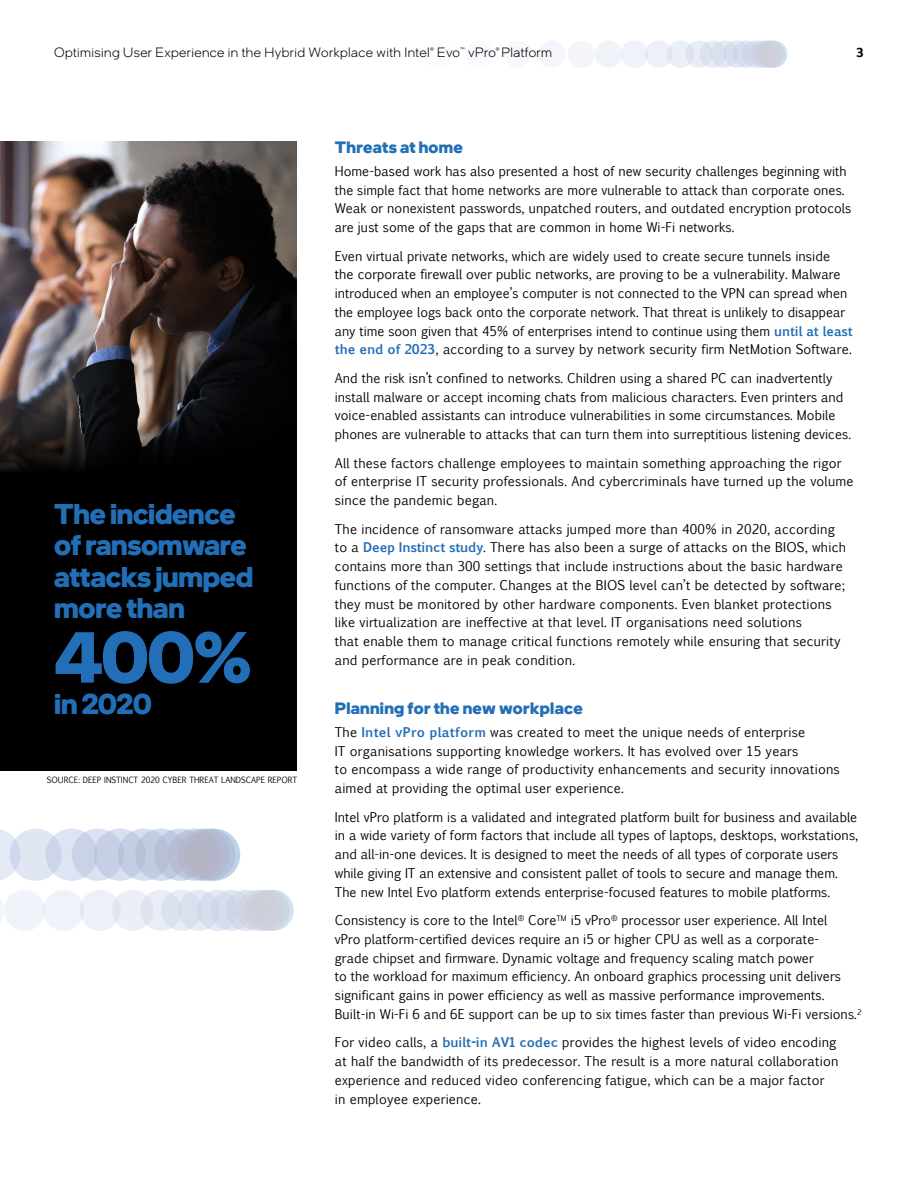
<style>
.page{position:relative;width:918px;height:1188px;background:#fff}
.page>*{position:absolute;margin:0;border:0;box-sizing:border-box;transform-origin:0 0}
.t1{font:700 72px "Intel One Display";color:#226fb7}
.t2{font:700 28.65px/31.3px "Intel One Display";letter-spacing:-.01em;color:#226fb7}
.Intel_-_Subhead{font:700 16.5px "Intel One Display";letter-spacing:.02em;color:#226fb7}
.t3{font:300 13.5px "Intel One Display";letter-spacing:.03em;color:#000}
.t4{font:700 13.5px "Intel Clear";color:#000}
.Intel_-_Body{font:12.9px/18.8px "Euphemia UCAS";letter-spacing:.005em;color:#000}
.t5{font:8.25px "Euphemia UCAS";color:#000}
.s1{font-weight:700;color:#226fb7}
</style>
<div class="page">
<div style="left:0;top:141px;width:297px;height:630px;background:#000"></div>
<img style="left:0;top:141px;width:297px;height:279px">
<div style="left:568px;top:41px;width:27px;height:27px;background:#f3f5fa;border-radius:50%"></div>
<div style="left:538px;top:41px;width:27px;height:27px;background:#f5f6fb;border-radius:50%"></div>
<div style="left:504px;top:41px;width:27px;height:27px;background:#f7f8fc;border-radius:50%"></div>
<div style="left:466px;top:41px;width:27px;height:27px;background:#f9fafd;border-radius:50%"></div>
<div style="left:595px;top:41px;width:27px;height:27px;background:#f1f3fa;border-radius:50%"></div>
<div style="left:621px;top:41px;width:27px;height:27px;background:#eff2f9;border-radius:50%"></div>
<div style="left:645px;top:41px;width:27px;height:27px;background:#edf0f8;border-radius:50%"></div>
<div style="left:667px;top:41px;width:27px;height:27px;background:#ebeff7;border-radius:50%"></div>
<div style="left:685px;top:41px;width:28px;height:27px;background:#e9edf6;border-radius:50%"></div>
<div style="left:699px;top:41px;width:28px;height:27px;background:#dbe1ef;border-radius:50%"></div>
<div style="left:711px;top:41px;width:27px;height:27px;background:#d9e0ee;border-radius:50%"></div>
<div style="left:723px;top:41px;width:28px;height:27px;background:#d7deed;border-radius:50%"></div>
<div style="left:732px;top:41px;width:28px;height:27px;background:#d6ddec;border-radius:50%"></div>
<div style="left:742px;top:41px;width:28px;height:27px;background:#d0d5e5;border-radius:50%"></div>
<div style="left:750px;top:41px;width:27px;height:27px;background:#cfd4e4;border-radius:50%"></div>
<div style="left:754px;top:41px;width:28px;height:27px;background:#cdd0de;border-radius:50%"></div>
<div style="left:760px;top:41px;width:28px;height:27px;background:linear-gradient(to right,#cac8d2,#d2dded);border-radius:50%"></div>
<svg style="left:0;top:829px;width:21px;height:51px"></svg>
<svg style="left:10px;top:829px;width:52px;height:52px;background:#dee4f2"></svg>
<div style="left:45px;top:829px;width:53px;height:52px;background:linear-gradient(to bottom,#d7dfef,#d9e1f0);border-radius:50%"></div>
<svg style="left:72px;top:829px;width:52px;height:52px"></svg>
<svg style="left:94px;top:829px;width:52px;height:52px"></svg>
<svg style="left:118px;top:829px;width:52px;height:52px"></svg>
<svg style="left:135px;top:829px;width:52px;height:52px"></svg>
<svg style="left:154px;top:829px;width:52px;height:52px"></svg>
<div style="left:168px;top:829px;width:53px;height:52px;background:#b6bed6;border-radius:50%"></div>
<svg style="left:177px;top:829px;width:52px;height:52px"></svg>
<div style="left:183px;top:829px;width:53px;height:52px;background:#b3b7cb;border-radius:50%"></div>
<div style="left:188px;top:829px;width:52px;height:52px;background:linear-gradient(to right,#b0adbc,#b9cbe3);border-radius:50%"></div>
<svg style="left:0;top:899px;width:4px;height:22px"></svg>
<div style="left:4px;top:890px;width:41px;height:41px;background:#f1f3fa;border-radius:50%"></div>
<div style="left:43px;top:890px;width:41px;height:41px;background:#eff2f9;border-radius:50%"></div>
<div style="left:80px;top:890px;width:41px;height:41px;background:#edf0f8;border-radius:50%"></div>
<div style="left:112px;top:890px;width:41px;height:41px;background:#ebeff7;border-radius:50%"></div>
<div style="left:140px;top:890px;width:41px;height:41px;background:#e9edf6;border-radius:50%"></div>
<div style="left:161px;top:890px;width:41px;height:41px;background:#dbe1ef;border-radius:50%"></div>
<div style="left:178px;top:890px;width:41px;height:41px;background:#d9e0ee;border-radius:50%"></div>
<div style="left:197px;top:890px;width:41px;height:41px;background:#d7deed;border-radius:50%"></div>
<div style="left:211px;top:890px;width:41px;height:41px;background:#d6ddec;border-radius:50%"></div>
<svg style="left:226px;top:890px;width:41px;height:41px"></svg>
<div style="left:237px;top:890px;width:41px;height:41px;background:#cfd4e4;border-radius:50%"></div>
<div style="left:244px;top:890px;width:41px;height:41px;background:#cdd0de;border-radius:50%"></div>
<div style="left:253px;top:890px;width:41px;height:41px;background:linear-gradient(to right,#cbc9d3,#d1dded);border-radius:50%"></div>
<svg style="left:0;top:420px;width:222px;height:51px"></svg>
<p class="t3" style="left:54px;top:44px;width:500px">Optimising User Experience in the Hybrid Workplace with Intel<sup>®</sup> Evo<sup>™</sup> vPro<sup>®</sup> Platform</p>
<p class="t4" style="left:856px;top:43px;width:9px">3</p>
<p class="t2" style="left:54px;top:497px;width:201px">The incidence of ransomware attacks jumped more than</p>
<p class="t1" style="left:54px;top:609px;width:199px">400%</p>
<p class="t2" style="left:54px;top:687px;width:99px">in 2020</p>
<p class="t5" style="left:47px;top:774px;width:252px">SOURCE: DEEP INSTINCT 2020 CYBER THREAT LANDSCAPE REPORT</p>
<p class="Intel_-_Subhead" style="left:335px;top:136px;width:130px">Threats at home</p>
<p class="Intel_-_Body" style="left:335px;top:162px;width:518px">Home-based work has also presented a host of new security challenges beginning with the simple fact that home networks are more vulnerable to attack than corporate ones.<br>Weak or nonexistent passwords, unpatched routers, and outdated encryption protocols are just some of the gaps that are common in home Wi-Fi networks.</p>
<p class="Intel_-_Body" style="left:335px;top:246px;width:520px">Even virtual private networks, which are widely used to create secure tunnels inside<br>the corporate firewall over public networks, are proving to be a vulnerability. Malware introduced when an employee’s computer is not connected to the VPN can spread when the employee logs back onto the corporate network. That threat is unlikely to disappear any time soon given that 45% of enterprises intend to continue using them <span class="s1">until at least the end of 2023</span>, according to a survey by network security firm NetMotion Software.</p>
<p class="Intel_-_Body" style="left:335px;top:369px;width:518px">And the risk isn’t confined to networks. Children using a shared PC can inadvertently install malware or accept incoming chats from malicious characters. Even printers and voice-enabled assistants can introduce vulnerabilities in some circumstances. Mobile phones are vulnerable to attacks that can turn them into surreptitious listening devices.</p>
<p class="Intel_-_Body" style="left:335px;top:453px;width:520px">All these factors challenge employees to maintain something approaching the rigor of enterprise IT security professionals. And cybercriminals have turned up the volume since the pandemic began.</p>
<p class="Intel_-_Body" style="left:335px;top:519px;width:513px">The incidence of ransomware attacks jumped more than 400% in 2020, according to a <span class="s1">Deep Instinct study</span>. There has also been a surge of attacks on the BIOS, which contains more than 300 settings that include instructions about the basic hardware functions of the computer. Changes at the BIOS level can’t be detected by software; they must be monitored by other hardware components. Even blanket protections like virtualization are ineffective at that level. IT organisations need solutions<br>that enable them to manage critical functions remotely while ensuring that security and performance are in peak condition.</p>
<p class="Intel_-_Subhead" style="left:335px;top:697px;width:250px">Planning for the new workplace</p>
<p class="Intel_-_Body" style="left:335px;top:723px;width:507px">The <span class="s1">Intel vPro platform</span> was created to meet the unique needs of enterprise<br>IT organisations supporting knowledge workers. It has evolved over 15 years<br>to encompass a wide range of productivity enhancements and security innovations aimed at providing the optimal user experience.</p>
<p class="Intel_-_Body" style="left:335px;top:807px;width:525px">Intel vPro platform is a validated and integrated platform built for business and available in a wide variety of form factors that include all types of laptops, desktops, workstations, and all-in-one devices. It is designed to meet the needs of all types of corporate users while giving IT an extensive and consistent pallet of tools to secure and manage them.<br>The new Intel Evo platform extends enterprise-focused features to mobile platforms.</p>
<p class="Intel_-_Body" style="left:335px;top:911px;width:528px">Consistency is core to the Intel<sup>®</sup> Core<sup>TM</sup> i5 vPro<sup>®</sup> processor user experience. All Intel<br>vPro platform-certified devices require an i5 or higher CPU as well as a corporate-<br>grade chipset and firmware. Dynamic voltage and frequency scaling match power<br>to the workload for maximum efficiency. An onboard graphics processing unit delivers significant gains in power efficiency as well as massive performance improvements.<br>Built-in Wi-Fi 6 and 6E support can be up to six times faster than previous Wi-Fi versions.<sup>2</sup></p>
<p class="Intel_-_Body" style="left:335px;top:1033px;width:505px">For video calls, a <span class="s1">built-in AV1 codec</span> provides the highest levels of video encoding at half the bandwidth of its predecessor. The result is a more natural collaboration experience and reduced video conferencing fatigue, which can be a major factor in employee experience.</p>
</div>
